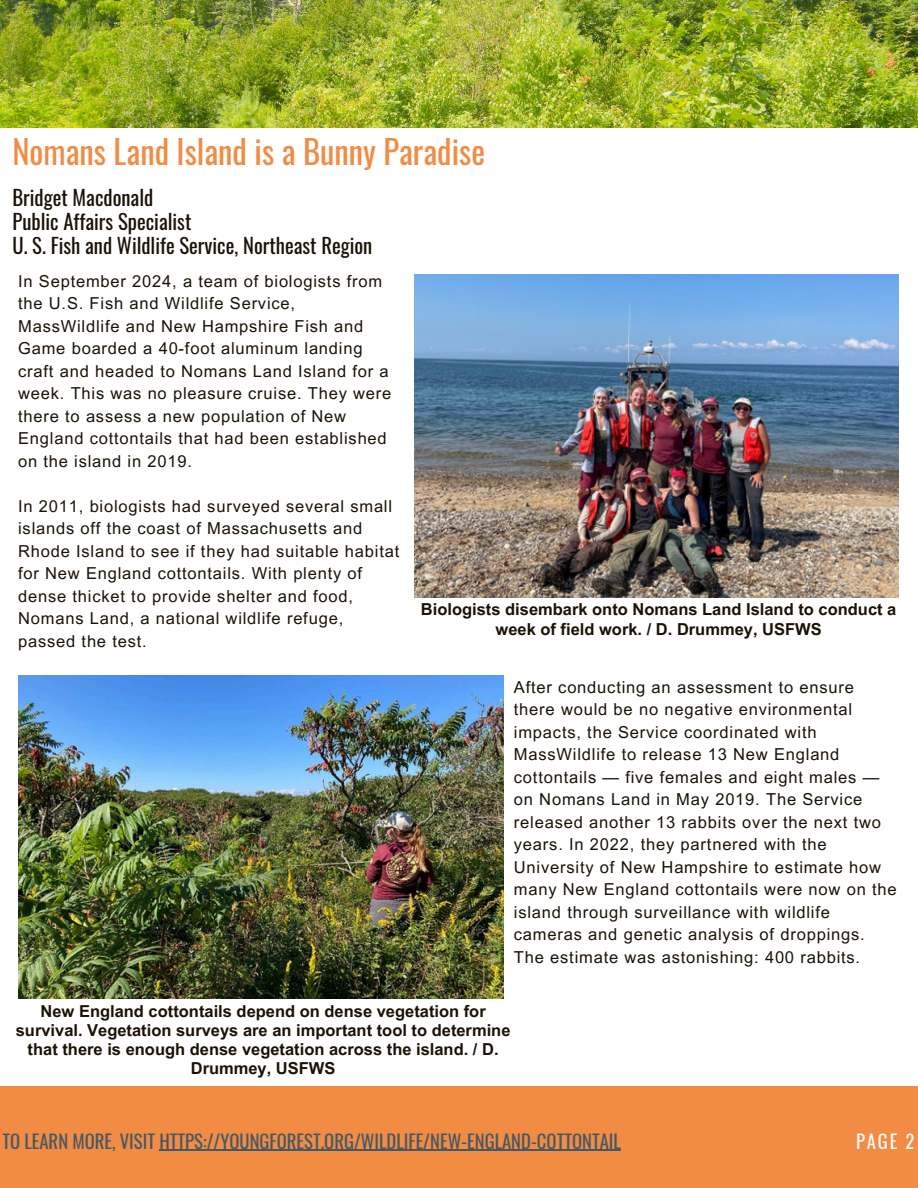
<style>
.page{position:relative;width:918px;height:1188px;background:#fff}
.page>*{position:absolute;margin:0;border:0;box-sizing:border-box;transform-origin:0 0}
.t1{font:32.7px "Oswald";color:#f28b43}
.t2{font:20.7px/24.2px "Oswald";color:#1b1206}
.t3{font:18.75px "Oswald";color:#435967}
.t4{font:18.75px "Oswald";color:#fafafa}
.t5{font:16.5px/22.5px "Arial MT Pro";letter-spacing:.05em;color:#1b1206}
.t6{font:700 16.5px/19.2px "Arial MT Pro";color:#1b1206;text-align:center}
</style>
<div class="page">
<div style="left:0;top:1086px;width:918px;height:102px;background:#f28b43"></div>
<img style="left:0;top:0;width:918px;height:127px">
<img style="left:415px;top:275px;width:483px;height:322px">
<hr style="left:159px;top:1150px;width:462px;height:1px;background:#435967">
<img style="left:18px;top:676px;width:485px;height:323px">
<h1 class="t1" style="left:12px;top:126px;width:474px">Nomans Land Island is a Bunny Paradise</h1>
<h3 class="t2" style="left:12px;top:185px;width:361px">Bridget Macdonald<br>Public Affairs Specialist<br>U. S. Fish and Wildlife Service, Northeast Region</h3>
<p class="t5" style="left:18px;top:272px;width:375px">In September 2024, a team of biologists from the U.S. Fish and Wildlife Service, MassWildlife and New Hampshire Fish and Game boarded a 40-foot aluminum landing craft and headed to Nomans Land Island for a week. This was no pleasure cruise. They were there to assess a new population of New England cottontails that had been established on the island in 2019.</p>
<p class="t5" style="left:18px;top:497px;width:383px">In 2011, biologists had surveyed several small islands off the coast of Massachusetts and Rhode Island to see if they had suitable habitat for New England cottontails. With plenty of dense thicket to provide shelter and food, Nomans Land, a national wildlife refuge, passed the test.</p>
<p class="t6" style="left:421px;top:602px;width:477px">Biologists disembark onto Nomans Land Island to conduct a week of field work. / D. Drummey, USFWS</p>
<p class="t5" style="left:514px;top:678px;width:384px">After conducting an assessment to ensure there would be no negative environmental impacts, the Service coordinated with MassWildlife to release 13 New England cottontails — five females and eight males — on Nomans Land in May 2019. The Service released another 13 rabbits over the next two years. In 2022, they partnered with the University of New Hampshire to estimate how many New England cottontails were now on the island through surveillance with wildlife cameras and genetic analysis of droppings.<br>The estimate was astonishing: 400 rabbits.</p>
<p class="t6" style="left:16px;top:1003px;width:496px">New England cottontails depend on dense vegetation for survival. Vegetation surveys are an important tool to determine that there is enough dense vegetation across the island. / D.<br>Drummey, USFWS</p>
<p class="t3" style="left:2px;top:1126px;width:620px">TO LEARN MORE, VISIT HTTPS://YOUNGFOREST.ORG/WILDLIFE/NEW-ENGLAND-COTTONTAIL</p>
<h4 class="t4" style="left:856px;top:1126px;width:60px">PAGE 2</h4>
</div>
